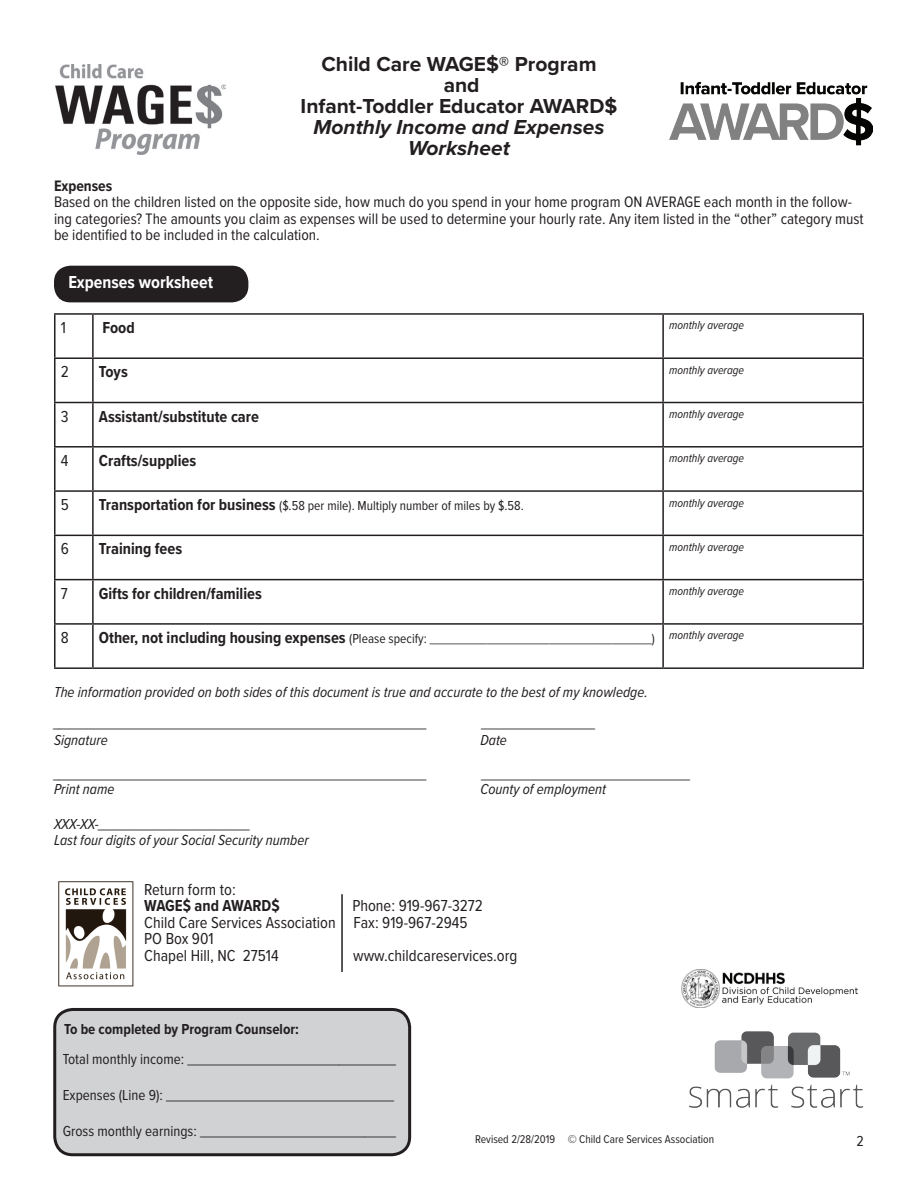
<style>
.page{position:relative;width:918px;height:1188px;background:#fff}
.page>*{position:absolute;margin:0;border:0;box-sizing:border-box;transform-origin:0 0}
.t1{font:700 21px/21px "Proxima Nova";color:#231f20;text-align:center}
.t2{font:italic 700 21px/21px "Proxima Nova";color:#231f20;text-align:center}
.t3{font:700 18px "Proxima Nova Cond";color:#fff}
.t4{font:16.5px/16.5px "Proxima Nova Cond";color:#231f20}
.t5{font:700 16.5px "Proxima Nova Cond";color:#231f20}
.t6{font:15.75px/16.5px "Proxima Nova Cond";color:#231f20}
.t7{font:700 15.75px "Proxima Nova Cond";color:#231f20}
.t8{font:italic 15px/31.5px "Proxima Nova Cond";color:#231f20}
.t9{font:15px "Proxima Nova Cond";color:#231f20}
.t10{font:700 15px "Proxima Nova Cond";color:#231f20}
.t11{font:13.5px "Proxima Nova Cond";color:#231f20}
.t12{font:italic 12px "Proxima Nova Cond";color:#231f20}
.t13{font:11.7px "Proxima Nova Cond";color:#231f20}
.s1{font-weight:700;font-size:16.5px}
</style>
<div class="page">
<img style="left:670px;top:81px;width:203px;height:65px">
<hr style="left:93px;top:313px;width:570px;height:2px;background:#231f20">
<hr style="left:93px;top:357px;width:570px;height:2px;background:#231f20">
<hr style="left:93px;top:402px;width:570px;height:1px;background:#231f20">
<hr style="left:93px;top:446px;width:570px;height:2px;background:#231f20">
<hr style="left:93px;top:490px;width:570px;height:2px;background:#231f20">
<hr style="left:93px;top:535px;width:570px;height:1px;background:#231f20">
<hr style="left:93px;top:579px;width:570px;height:1px;background:#231f20">
<hr style="left:93px;top:623px;width:570px;height:2px;background:#231f20">
<hr style="left:93px;top:667px;width:570px;height:2px;background:#231f20">
<hr style="left:663px;top:313px;width:201px;height:2px;background:#231f20">
<hr style="left:662px;top:315px;width:2px;height:42px;background:#231f20">
<hr style="left:862px;top:315px;width:2px;height:42px;background:#231f20">
<hr style="left:663px;top:357px;width:201px;height:2px;background:#231f20">
<hr style="left:662px;top:359px;width:2px;height:43px;background:#231f20">
<hr style="left:862px;top:359px;width:2px;height:43px;background:#231f20">
<hr style="left:663px;top:402px;width:201px;height:1px;background:#231f20">
<hr style="left:662px;top:403px;width:2px;height:43px;background:#231f20">
<hr style="left:862px;top:403px;width:2px;height:43px;background:#231f20">
<hr style="left:663px;top:446px;width:201px;height:2px;background:#231f20">
<hr style="left:662px;top:448px;width:2px;height:42px;background:#231f20">
<hr style="left:862px;top:448px;width:2px;height:42px;background:#231f20">
<hr style="left:663px;top:490px;width:201px;height:2px;background:#231f20">
<hr style="left:662px;top:492px;width:2px;height:43px;background:#231f20">
<hr style="left:862px;top:492px;width:2px;height:43px;background:#231f20">
<hr style="left:663px;top:535px;width:201px;height:1px;background:#231f20">
<hr style="left:662px;top:536px;width:2px;height:43px;background:#231f20">
<hr style="left:862px;top:536px;width:2px;height:43px;background:#231f20">
<hr style="left:663px;top:579px;width:201px;height:1px;background:#231f20">
<hr style="left:662px;top:580px;width:2px;height:43px;background:#231f20">
<hr style="left:862px;top:580px;width:2px;height:43px;background:#231f20">
<hr style="left:663px;top:623px;width:201px;height:2px;background:#231f20">
<hr style="left:662px;top:625px;width:2px;height:42px;background:#231f20">
<hr style="left:862px;top:625px;width:2px;height:42px;background:#231f20">
<hr style="left:663px;top:667px;width:201px;height:2px;background:#231f20">
<hr style="left:54px;top:313px;width:39px;height:2px;background:#231f20">
<hr style="left:54px;top:315px;width:2px;height:42px;background:#231f20">
<hr style="left:92px;top:315px;width:2px;height:42px;background:#231f20">
<hr style="left:54px;top:357px;width:39px;height:2px;background:#231f20">
<hr style="left:54px;top:359px;width:2px;height:43px;background:#231f20">
<hr style="left:92px;top:359px;width:2px;height:43px;background:#231f20">
<hr style="left:54px;top:402px;width:39px;height:1px;background:#231f20">
<hr style="left:54px;top:403px;width:2px;height:43px;background:#231f20">
<hr style="left:92px;top:403px;width:2px;height:43px;background:#231f20">
<hr style="left:54px;top:446px;width:39px;height:2px;background:#231f20">
<hr style="left:54px;top:448px;width:2px;height:42px;background:#231f20">
<hr style="left:92px;top:448px;width:2px;height:42px;background:#231f20">
<hr style="left:54px;top:490px;width:39px;height:2px;background:#231f20">
<hr style="left:54px;top:492px;width:2px;height:43px;background:#231f20">
<hr style="left:92px;top:492px;width:2px;height:43px;background:#231f20">
<hr style="left:54px;top:535px;width:39px;height:1px;background:#231f20">
<hr style="left:54px;top:536px;width:2px;height:43px;background:#231f20">
<hr style="left:92px;top:536px;width:2px;height:43px;background:#231f20">
<hr style="left:54px;top:579px;width:39px;height:1px;background:#231f20">
<hr style="left:54px;top:580px;width:2px;height:43px;background:#231f20">
<hr style="left:92px;top:580px;width:2px;height:43px;background:#231f20">
<hr style="left:54px;top:623px;width:39px;height:2px;background:#231f20">
<hr style="left:54px;top:625px;width:2px;height:42px;background:#231f20">
<hr style="left:92px;top:625px;width:2px;height:42px;background:#231f20">
<hr style="left:54px;top:667px;width:39px;height:2px;background:#231f20">
<img style="left:56px;top:65px;width:169px;height:89px">
<div style="left:54px;top:266px;width:194px;height:36px;background:#231f20;border-radius:16px"></div>
<hr style="left:341px;top:894px;width:2px;height:78px;background:#231f20">
<img style="left:681px;top:970px;width:177px;height:38px">
<img style="left:58px;top:881px;width:76px;height:106px">
<div style="left:55px;top:1009px;width:355px;height:146px;background:#d1d2d4;border-radius:18px"></div>
<div style="left:53px;top:1008px;width:358px;height:148px;border:3px solid #231f20;border-radius:18px"></div>
<img style="left:689px;top:1031px;width:175px;height:77px">
<h1 class="t1" style="left:301px;top:53px;width:318px">Child Care WAGE$® Program<br>and<br>Infant-Toddler Educator AWARD$</h1>
<h1 class="t2" style="left:314px;top:116px;width:292px">Monthly Income and Expenses<br>Worksheet</h1>
<p class="t7" style="left:54px;top:174px;width:60px">Expenses</p>
<p class="t6" style="left:54px;top:193px;width:811px">Based on the children listed on the opposite side, how much do you spend in your home program ON AVERAGE each month in the follow&shy;ing categories? The amounts you claim as expenses will be used to determine your hourly rate. Any item listed in the “other” category must be identified to be included in the calculation.</p>
<p class="t3" style="left:68px;top:269px;width:146px">Expenses worksheet</p>
<p class="t4" style="left:61px;top:319px;width:7px">1</p>
<p class="t5" style="left:102px;top:315px;width:34px">Food</p>
<p class="t12" style="left:669px;top:317px;width:77px">monthly average</p>
<p class="t4" style="left:61px;top:363px;width:10px">2</p>
<p class="t5" style="left:99px;top:360px;width:30px">Toys</p>
<p class="t12" style="left:669px;top:361px;width:77px">monthly average</p>
<p class="t4" style="left:61px;top:407px;width:9px">3</p>
<p class="t5" style="left:99px;top:404px;width:162px">Assistant/substitute care</p>
<p class="t12" style="left:669px;top:405px;width:77px">monthly average</p>
<p class="t4" style="left:61px;top:451px;width:9px">4</p>
<p class="t5" style="left:99px;top:448px;width:99px">Crafts/supplies</p>
<p class="t12" style="left:669px;top:449px;width:77px">monthly average</p>
<p class="t4" style="left:61px;top:496px;width:10px">5</p>
<p class="t11" style="left:99px;top:496px;width:427px"><span class="s1">Transportation for business</span> ($.58 per mile). Multiply number of miles by $.58.</p>
<p class="t12" style="left:669px;top:494px;width:77px">monthly average</p>
<p class="t4" style="left:61px;top:540px;width:10px">6</p>
<p class="t5" style="left:99px;top:537px;width:85px">Training fees</p>
<p class="t12" style="left:669px;top:538px;width:77px">monthly average</p>
<p class="t4" style="left:61px;top:584px;width:8px">7</p>
<p class="t5" style="left:99px;top:581px;width:165px">Gifts for children/families</p>
<p class="t12" style="left:669px;top:582px;width:77px">monthly average</p>
<p class="t4" style="left:61px;top:629px;width:10px">8</p>
<p class="t11" style="left:99px;top:629px;width:647px"><span class="s1">Other, not including housing expenses</span> (Please specify: _______________________________________) <sup>monthly</sup> <sup>average</sup></p>
<p class="t8" style="left:54px;top:675px;width:595px">The information provided on both sides of this document is true and accurate to the best of my knowledge. ___________________________________________________________</p>
<p class="t8" style="left:482px;top:707px;width:115px">__________________</p>
<p class="t8" style="left:54px;top:723px;width:55px">Signature</p>
<p class="t8" style="left:480px;top:723px;width:28px">Date</p>
<p class="t8" style="left:54px;top:758px;width:375px">___________________________________________________________</p>
<p class="t8" style="left:482px;top:758px;width:210px">_________________________________</p>
<p class="t8" style="left:54px;top:773px;width:62px">Print name</p>
<p class="t8" style="left:480px;top:773px;width:127px">County of employment</p>
<p class="t8" style="left:54px;top:815px;width:256px;line-height:16.5px">XXX-XX-________________________<br>Last four digits of your Social Security number</p>
<p class="t4" style="left:144px;top:880px;width:93px">Return form to:</p>
<p class="t5" style="left:144px;top:893px;width:137px">WAGE$ and AWARD$</p>
<p class="t4" style="left:144px;top:897px;width:340px;text-indent:208px">Phone: 919-967-3272<br>Child Care Services Association Fax: 919-967-2945<br>PO Box 901<br>Chapel Hill, NC 27514</p>
<p class="t4" style="left:353px;top:946px;width:166px">www.childcareservices.org</p>
<p class="t10" style="left:64px;top:1018px;width:236px">To be completed by Program Counselor:</p>
<p class="t9" style="left:63px;top:1048px;width:335px">Total monthly income: _________________________________</p>
<p class="t9" style="left:63px;top:1084px;width:333px">Expenses (Line 9): ____________________________________</p>
<p class="t9" style="left:63px;top:1120px;width:335px">Gross monthly earnings: _______________________________</p>
<p class="t13" style="left:475px;top:1131px;width:240px">Revised 2/28/2019 © Child Care Services Association</p>
<p class="t9" style="left:857px;top:1130px;width:9px">2</p>
</div>
